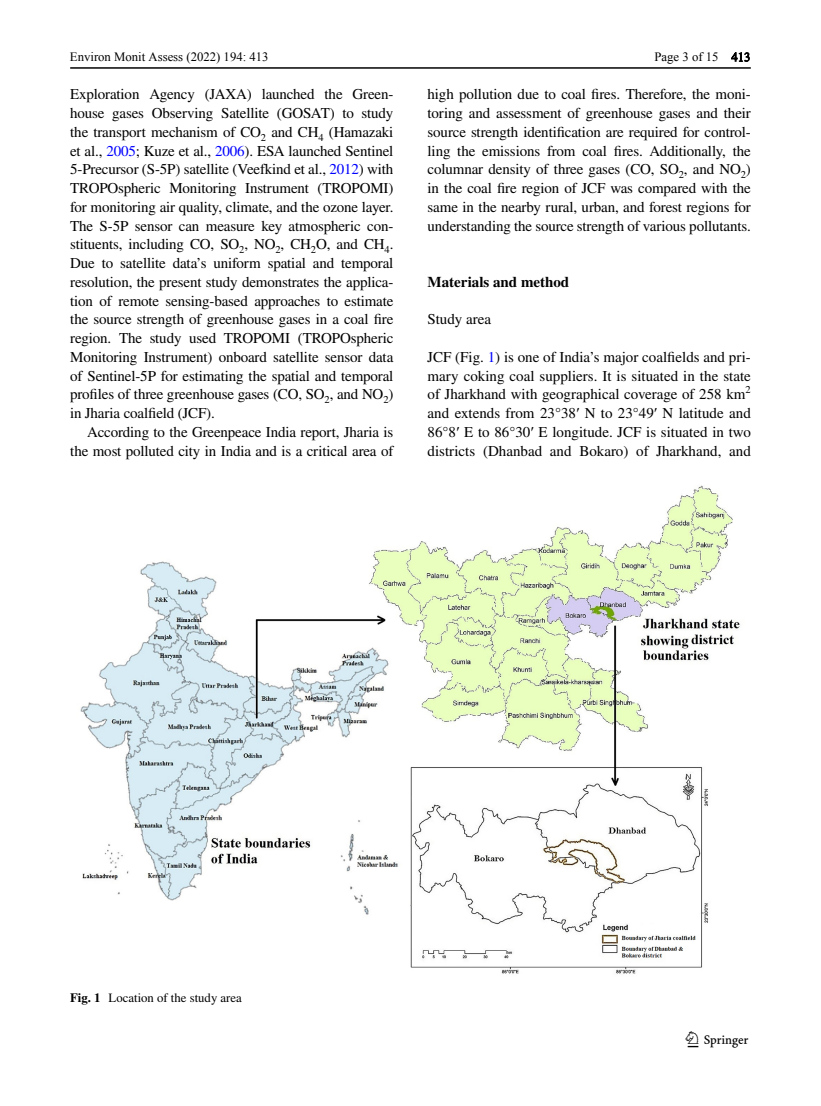
<style>
.page{position:relative;width:821px;height:1106px;background:#fff}
.page>*{position:absolute;margin:0;border:0;box-sizing:border-box;transform-origin:0 0}
.t1{font:22.5px "Springnew Regular 3";color:#000}
.t2{font:15px/18.8px "STIX";letter-spacing:-.01em;color:#000;text-align:justify}
.t3{font:700 15px "STIX";color:#000}
.t4{font:12.75px "Times New Roman";color:#000}
.t5{font:12.75px "STIX";color:#000}
.s1{color:#00f}
.s2{font-family:"Times New Roman PSMT2"}
.s3{font-weight:700}
</style>
<div class="page">
<hr style="left:70px;top:67px;width:680px;height:2px;background:#000">
<img style="left:80px;top:485px;width:660px;height:489px">
<p class="t4" style="left:70px;top:52px;width:200px">Environ Monit Assess (2022) 194: 413</p>
<p class="t4" style="left:654px;top:52px;width:97px">Page 3 of 15 413</p>
<p class="t2" style="left:70px;top:86px;width:325px">Exploration Agency (JAXA) launched the Green&shy;house gases Observing Satellite (GOSAT) to study the transport mechanism of CO<sub>2</sub> and CH<sub>4</sub> (Hamazaki et al., <span class="s1">2005</span>; Kuze et al., <span class="s1">2006</span>). ESA launched Sentinel 5-Precursor (S-5P) satellite (Veefkind et al., <span class="s1">2012</span>) with TROPOspheric Monitoring Instrument (TROPOMI) for monitoring air quality, climate, and the ozone layer.<br>The S-5P sensor can measure key atmospheric con&shy;stituents, including CO, SO<sub>2</sub>, NO<sub>2</sub>, CH<sub>2</sub>O, and CH<sub>4</sub>.<br>Due to satellite data’s uniform spatial and temporal resolution, the present study demonstrates the applica&shy;tion of remote sensing-based approaches to estimate the source strength of greenhouse gases in a coal fire region. The study used TROPOMI (TROPOspheric Monitoring Instrument) onboard satellite sensor data of Sentinel-5P for estimating the spatial and temporal profiles of three greenhouse gases (CO, SO<sub>2</sub>, and NO<sub>2</sub>) in Jharia coalfield (JCF).</p>
<p class="t2" style="left:70px;top:423px;width:325px;text-align:right">According to the Greenpeace India report, Jharia is the most polluted city in India and is a critical area of</p>
<p class="t2" style="left:427px;top:86px;width:325px">high pollution due to coal fires. Therefore, the moni&shy;toring and assessment of greenhouse gases and their source strength identification are required for control&shy;ling the emissions from coal fires. Additionally, the columnar density of three gases (CO, SO<sub>2</sub>, and NO<sub>2</sub>) in the coal fire region of JCF was compared with the same in the nearby rural, urban, and forest regions for understanding the source strength of various pollutants.</p>
<p class="t3" style="left:427px;top:273px;width:143px">Materials and method</p>
<p class="t2" style="left:427px;top:311px;width:65px">Study area</p>
<p class="t2" style="left:427px;top:348px;width:325px">JCF (Fig. <span class="s1">1</span>) is one of India’s major coalfields and pri&shy;mary coking coal suppliers. It is situated in the state of Jharkhand with geographical coverage of 258 km<sup>2 </sup>and extends from 23°38<span class="s2">′</span> N to 23°49<span class="s2">′</span> N latitude and 86°8<span class="s2">′</span> E to 86°30<span class="s2">′</span> E longitude. JCF is situated in two districts (Dhanbad and Bokaro) of Jharkhand, and</p>
<p class="t5" style="left:70px;top:988px;width:173px"><span class="s3">Fig. 1</span> Location of the study area</p>
<h1 class="t1" style="left:687px;top:1031px;width:62px">1 3</h1>
</div>
